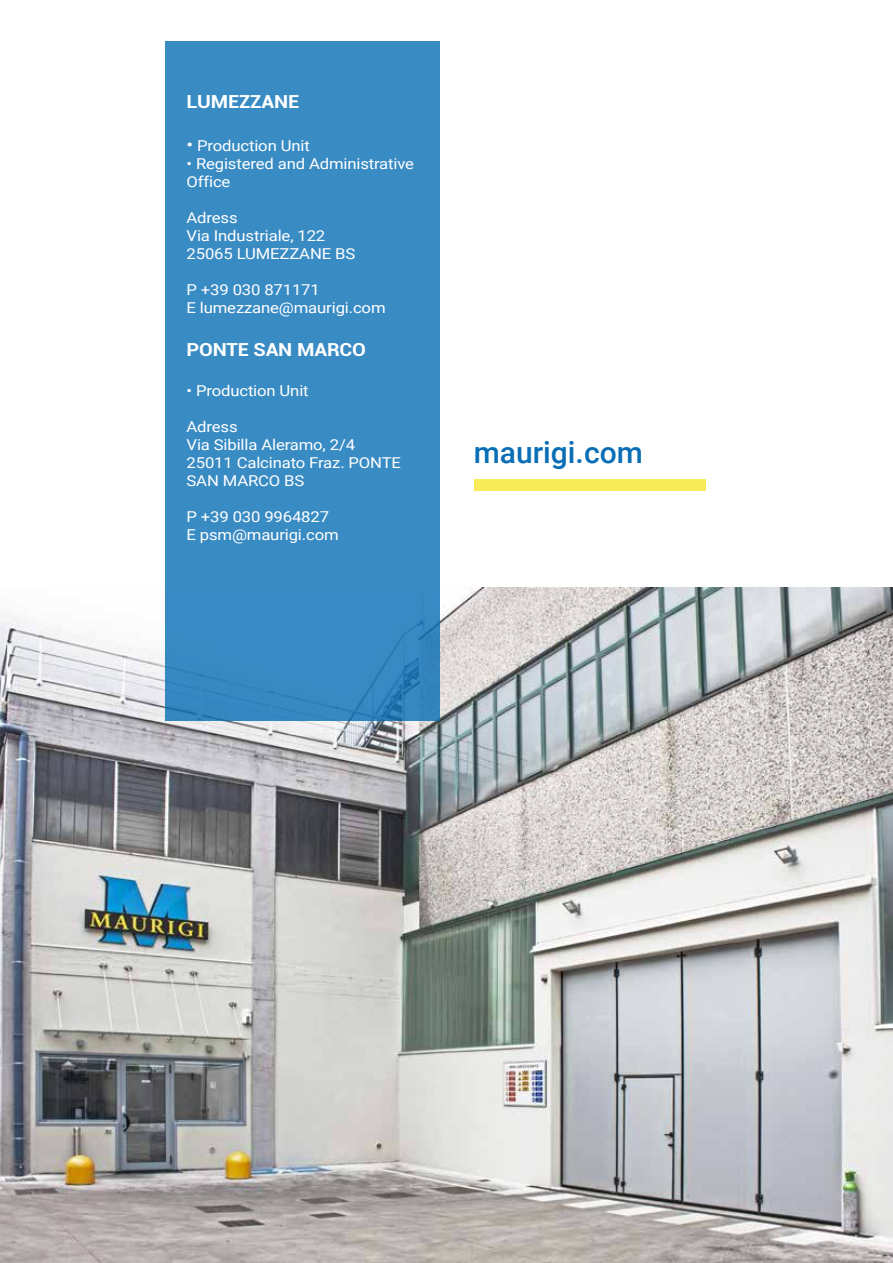
<style>
.page{position:relative;width:893px;height:1263px;background:#fff}
.page>*{position:absolute;margin:0;border:0;box-sizing:border-box;transform-origin:0 0}
.t1{font:500 30px "Roboto";color:#086eb6}
.t2{font:700 18px "Roboto";letter-spacing:-.01em;color:#fff;scale:1.11 1}
.t3{font:15px/18px "Roboto";letter-spacing:-.01em;color:#fff;scale:1.11 1}
.s1{font-size:18px}
</style>
<div class="page">
<div style="left:474px;top:479px;width:231px;height:12px;background:#f7ec57"></div>
<img style="left:0;top:587px;width:893px;height:676px">
<div style="left:165px;top:41px;width:275px;height:680px;background:#398bc4"></div>
<p class="t2" style="left:187px;top:89px;width:103px">LUMEZZANE</p>
<p class="t3" style="left:187px;top:136px;width:113px"><span class="s1">•</span> Production Unit</p>
<p class="t3" style="left:187px;top:154px;width:207px">• Registered and Administrative<br>Office</p>
<p class="t3" style="left:187px;top:208px;width:153px">Adress<br>Via Industriale, 122<br>25065 LUMEZZANE BS</p>
<p class="t3" style="left:187px;top:280px;width:181px">P +39 030 871171<br>E lumezzane@maurigi.com</p>
<p class="t2" style="left:187px;top:337px;width:163px">PONTE SAN MARCO</p>
<p class="t3" style="left:187px;top:381px;width:112px">• Production Unit</p>
<p class="t3" style="left:187px;top:417px;width:195px">Adress<br>Via Sibilla Aleramo, 2/4<br>25011 Calcinato Fraz. PONTE<br>SAN MARCO BS</p>
<p class="t3" style="left:187px;top:507px;width:139px">P +39 030 9964827<br>E psm@maurigi.com</p>
<h1 class="t1" style="left:474px;top:432px;width:171px">maurigi.com</h1>
</div>
